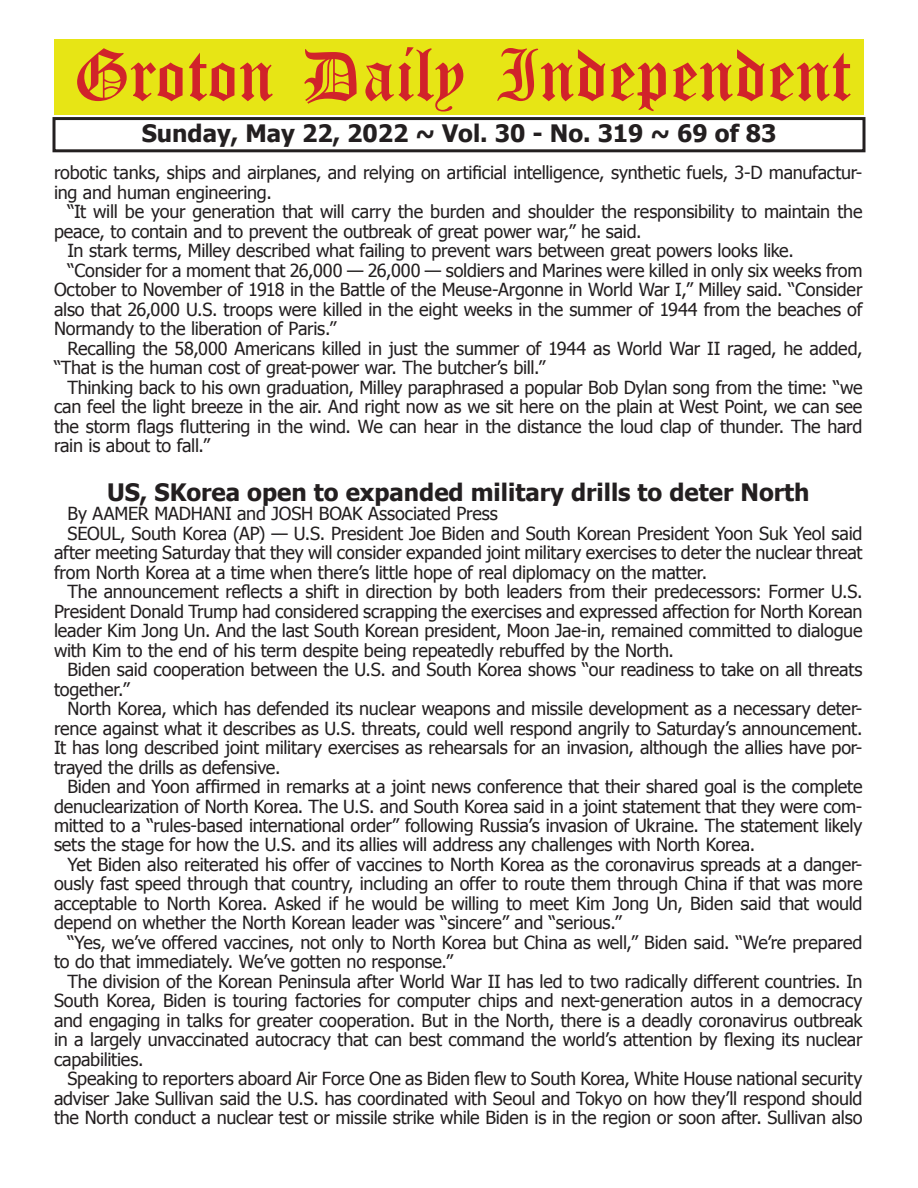
<style>
.page{position:relative;width:918px;height:1188px;background:#fff}
.page>*{position:absolute;margin:0;border:0;box-sizing:border-box;transform-origin:0 0}
.t1{font:54px "Old English Five";color:#d1232a}
.t2{font:700 24px "Tahoma";color:#231f20}
.t3{font:18px/19.5px "Tahoma";letter-spacing:-.01em;color:#231f20}
</style>
<div class="page">
<div style="left:52px;top:117px;width:814px;height:35px;border:3px solid #231f20"></div>
<div style="left:54px;top:40px;width:810px;height:75px;background:#e7e515"></div>
<h1 class="t1" style="left:73px;top:50px;width:779px">Groton Daily Independent</h1>
<h2 class="t2" style="left:142px;top:116px;width:636px">Sunday, May 22, 2022 ~ Vol. 30 - No. 319 ~ 69 of 83</h2>
<p class="t3" style="left:54px;top:162px;width:810px">robotic tanks, ships and airplanes, and relying on artificial intelligence, synthetic fuels, 3-D manufactur&shy;ing and human engineering.</p>
<p class="t3" style="left:68px;top:201px;width:796px">“It will be your generation that will carry the burden and shoulder the responsibility to maintain the</p>
<p class="t3" style="left:54px;top:221px;width:589px">peace, to contain and to prevent the outbreak of great power war,” he said.</p>
<p class="t3" style="left:68px;top:240px;width:728px">In stark terms, Milley described what failing to prevent wars between great powers looks like.</p>
<p class="t3" style="left:68px;top:260px;width:797px">“Consider for a moment that 26,000 — 26,000 — soldiers and Marines were killed in only six weeks from</p>
<p class="t3" style="left:54px;top:279px;width:810px">October to November of 1918 in the Battle of the Meuse-Argonne in World War I,” Milley said. “Consider</p>
<p class="t3" style="left:54px;top:299px;width:810px">also that 26,000 U.S. troops were killed in the eight weeks in the summer of 1944 from the beaches of</p>
<p class="t3" style="left:54px;top:318px;width:284px">Normandy to the liberation of Paris.”</p>
<p class="t3" style="left:68px;top:338px;width:797px">Recalling the 58,000 Americans killed in just the summer of 1944 as World War II raged, he added,</p>
<p class="t3" style="left:54px;top:357px;width:493px">“That is the human cost of great-power war. The butcher’s bill.”</p>
<p class="t3" style="left:68px;top:377px;width:797px">Thinking back to his own graduation, Milley paraphrased a popular Bob Dylan song from the time: “we</p>
<p class="t3" style="left:54px;top:396px;width:810px">can feel the light breeze in the air. And right now as we sit here on the plain at West Point, we can see</p>
<p class="t3" style="left:54px;top:416px;width:810px">the storm flags fluttering in the wind. We can hear in the distance the loud clap of thunder. The hard</p>
<p class="t3" style="left:54px;top:435px;width:157px">rain is about to fall.”</p>
<h2 class="t2" style="left:107px;top:475px;width:704px">US, SKorea open to expanded military drills to deter North</h2>
<p class="t3" style="left:68px;top:503px;width:432px">By AAMER MADHANI and JOSH BOAK Associated Press</p>
<p class="t3" style="left:68px;top:522px;width:797px">SEOUL, South Korea (AP) — U.S. President Joe Biden and South Korean President Yoon Suk Yeol said</p>
<p class="t3" style="left:54px;top:542px;width:810px">after meeting Saturday that they will consider expanded joint military exercises to deter the nuclear threat</p>
<p class="t3" style="left:54px;top:561px;width:655px">from North Korea at a time when there’s little hope of real diplomacy on the matter.</p>
<p class="t3" style="left:68px;top:581px;width:796px">The announcement reflects a shift in direction by both leaders from their predecessors: Former U.S.</p>
<p class="t3" style="left:54px;top:600px;width:810px">President Donald Trump had considered scrapping the exercises and expressed affection for North Korean</p>
<p class="t3" style="left:54px;top:620px;width:810px">leader Kim Jong Un. And the last South Korean president, Moon Jae-in, remained committed to dialogue</p>
<p class="t3" style="left:54px;top:639px;width:622px">with Kim to the end of his term despite being repeatedly rebuffed by the North.</p>
<p class="t3" style="left:68px;top:659px;width:797px">Biden said cooperation between the U.S. and South Korea shows “our readiness to take on all threats</p>
<p class="t3" style="left:54px;top:678px;width:77px">together.”</p>
<p class="t3" style="left:68px;top:698px;width:796px">North Korea, which has defended its nuclear weapons and missile development as a necessary deter-</p>
<p class="t3" style="left:54px;top:717px;width:810px">rence against what it describes as U.S. threats, could well respond angrily to Saturday’s announcement.</p>
<p class="t3" style="left:54px;top:737px;width:810px">It has long described joint military exercises as rehearsals for an invasion, although the allies have por-</p>
<p class="t3" style="left:54px;top:756px;width:228px">trayed the drills as defensive.</p>
<p class="t3" style="left:68px;top:776px;width:796px">Biden and Yoon affirmed in remarks at a joint news conference that their shared goal is the complete</p>
<p class="t3" style="left:54px;top:795px;width:810px">denuclearization of North Korea. The U.S. and South Korea said in a joint statement that they were com-</p>
<p class="t3" style="left:54px;top:815px;width:810px">mitted to a “rules-based international order” following Russia’s invasion of Ukraine. The statement likely</p>
<p class="t3" style="left:54px;top:834px;width:703px">sets the stage for how the U.S. and its allies will address any challenges with North Korea.</p>
<p class="t3" style="left:68px;top:854px;width:796px">Yet Biden also reiterated his offer of vaccines to North Korea as the coronavirus spreads at a danger-</p>
<p class="t3" style="left:54px;top:873px;width:810px">ously fast speed through that country, including an offer to route them through China if that was more</p>
<p class="t3" style="left:54px;top:893px;width:810px">acceptable to North Korea. Asked if he would be willing to meet Kim Jong Un, Biden said that would</p>
<p class="t3" style="left:54px;top:912px;width:569px">depend on whether the North Korean leader was “sincere” and “serious.”</p>
<p class="t3" style="left:68px;top:932px;width:797px">“Yes, we’ve offered vaccines, not only to North Korea but China as well,” Biden said. “We’re prepared</p>
<p class="t3" style="left:54px;top:951px;width:400px">to do that immediately. We’ve gotten no response.”</p>
<p class="t3" style="left:68px;top:971px;width:797px">The division of the Korean Peninsula after World War II has led to two radically different countries. In</p>
<p class="t3" style="left:54px;top:990px;width:810px">South Korea, Biden is touring factories for computer chips and next-generation autos in a democracy</p>
<p class="t3" style="left:54px;top:1010px;width:810px">and engaging in talks for greater cooperation. But in the North, there is a deadly coronavirus outbreak</p>
<p class="t3" style="left:54px;top:1029px;width:810px">in a largely unvaccinated autocracy that can best command the world’s attention by flexing its nuclear</p>
<p class="t3" style="left:54px;top:1049px;width:91px">capabilities.</p>
<p class="t3" style="left:68px;top:1068px;width:796px">Speaking to reporters aboard Air Force One as Biden flew to South Korea, White House national security</p>
<p class="t3" style="left:54px;top:1088px;width:810px">adviser Jake Sullivan said the U.S. has coordinated with Seoul and Tokyo on how they’ll respond should</p>
<p class="t3" style="left:54px;top:1107px;width:810px">the North conduct a nuclear test or missile strike while Biden is in the region or soon after. Sullivan also</p>
</div>
